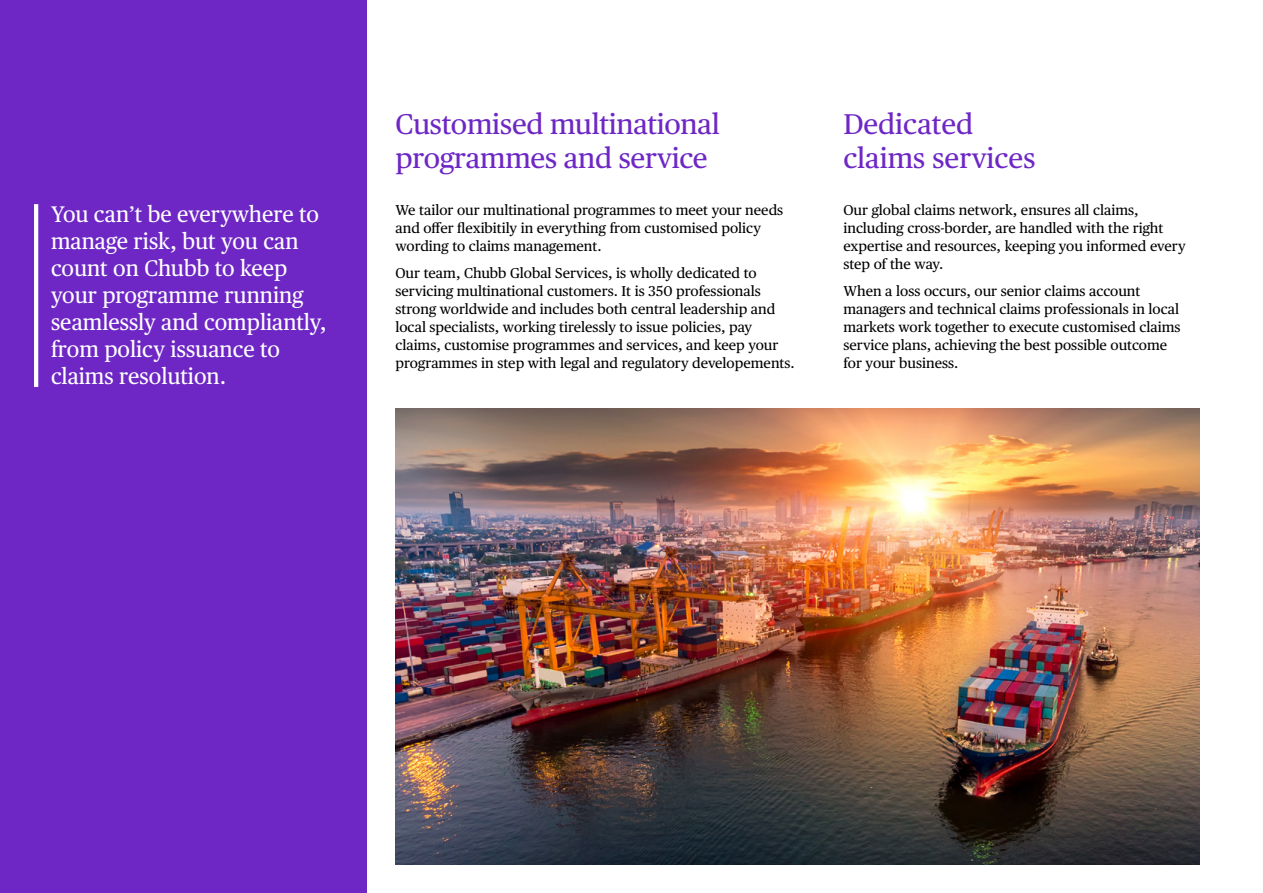
<style>
.page{position:relative;width:1263px;height:893px;background:#fff}
.page>*{position:absolute;margin:0;border:0;box-sizing:border-box;transform-origin:0 0}
.Page_heading{font:28.5px/34.5px "Chubb Publico Text";letter-spacing:-.01em;color:#6e27c5}
.Sidebar_breakout_cop{font:22.5px/27px "Chubb Publico Text";color:#fff}
.Page_content_copy{font:14.25px/18px "Chubb Publico Text";color:#000}
</style>
<div class="page">
<div style="left:0;top:0;width:366px;height:893px;background:#6e27c5"></div>
<hr style="left:34px;top:204px;width:4px;height:183px;background:#fff">
<img style="left:395px;top:408px;width:804px;height:457px">
<p class="Sidebar_breakout_cop" style="left:51px;top:199px;width:277px">You can’t be everywhere to manage risk, but you can count on Chubb to keep your programme running seamlessly and compliantly, from policy issuance to claims resolution.</p>
<p class="Page_heading" style="left:395px;top:105px;width:326px">Customised multinational programmes and service</p>
<p class="Page_content_copy" style="left:395px;top:200px;width:389px">We tailor our multinational programmes to meet your needs and offer flexibitily in everything from customised policy wording to claims management.</p>
<p class="Page_content_copy" style="left:395px;top:263px;width:401px">Our team, Chubb Global Services, is wholly dedicated to servicing multinational customers. It is 350 professionals strong worldwide and includes both central leadership and local specialists, working tirelessly to issue policies, pay claims, customise programmes and services, and keep your programmes in step with legal and regulatory developements.</p>
<p class="Page_heading" style="left:843px;top:105px;width:194px">Dedicated claims services</p>
<p class="Page_content_copy" style="left:843px;top:200px;width:344px">Our global claims network, ensures all claims, including cross-border, are handled with the right expertise and resources, keeping you informed every step of the way.</p>
<p class="Page_content_copy" style="left:843px;top:281px;width:339px">When a loss occurs, our senior claims account managers and technical claims professionals in local markets work together to execute customised claims service plans, achieving the best possible outcome for your business.</p>
</div>
